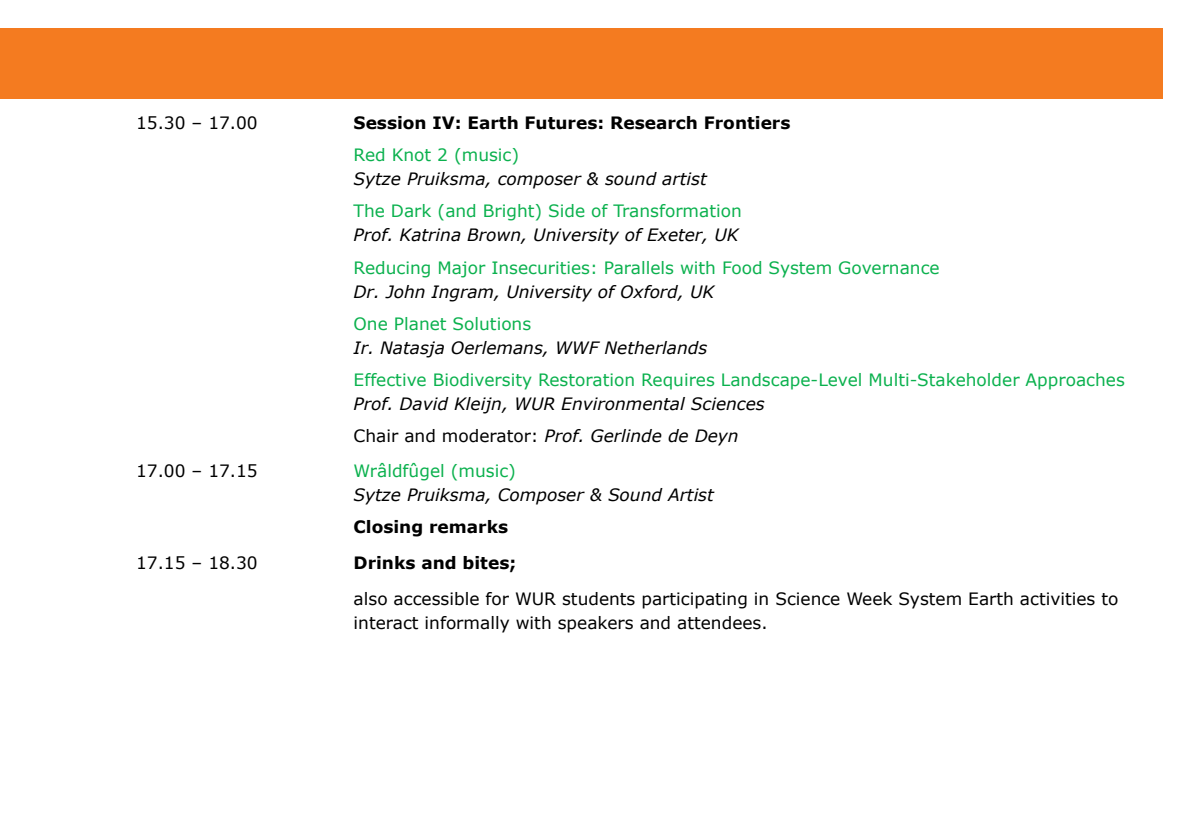
<style>
.page{position:relative;width:1191px;height:840px;background:#fff}
.page>*{position:absolute;margin:0;border:0;box-sizing:border-box;transform-origin:0 0}
.t1{font:italic 17px/32px "Verdana";color:#000}
.t2{font:17px "Verdana";color:#0bb14e}
.t3{font:17px/24px "Verdana";color:#000}
.t4{font:700 17px "Verdana";color:#000}
.s1{font-style:normal}
</style>
<div class="page">
<div style="left:0;top:28px;width:130px;height:71px;background:#f47b20"></div>
<div style="left:113px;top:28px;width:1049px;height:71px;background:#f47b20"></div>
<p class="t3" style="left:136px;top:111px;width:123px">15.30 – 17.00</p>
<p class="t4" style="left:353px;top:111px;width:438px">Session IV: Earth Futures: Research Frontiers</p>
<p class="t2" style="left:353px;top:143px;width:167px">Red Knot 2 (music)</p>
<p class="t1" style="left:353px;top:163px;width:354px">Sytze Pruiksma, composer &amp; sound artist</p>
<p class="t2" style="left:353px;top:199px;width:390px">The Dark (and Bright) Side of Transformation</p>
<p class="t1" style="left:353px;top:219px;width:386px">Prof. Katrina Brown, University of Exeter, UK</p>
<p class="t2" style="left:353px;top:255px;width:587px">Reducing Major Insecurities: Parallels with Food System Governance</p>
<p class="t1" style="left:353px;top:275px;width:362px">Dr. John Ingram, University of Oxford, UK</p>
<p class="t2" style="left:353px;top:311px;width:179px">One Planet Solutions</p>
<p class="t1" style="left:353px;top:331px;width:355px">Ir. Natasja Oerlemans, WWF Netherlands</p>
<p class="t2" style="left:353px;top:367px;width:772px">Effective Biodiversity Restoration Requires Landscape-Level Multi-Stakeholder Approaches</p>
<p class="t1" style="left:353px;top:387px;width:413px">Prof. David Kleijn, WUR Environmental Sciences<br><span class="s1">Chair and moderator:</span> Prof. Gerlinde de Deyn</p>
<p class="t3" style="left:136px;top:459px;width:123px">17.00 – 17.15</p>
<p class="t2" style="left:353px;top:459px;width:164px">Wrâldfûgel (music)</p>
<p class="t1" style="left:353px;top:479px;width:362px">Sytze Pruiksma, Composer &amp; Sound Artist</p>
<p class="t4" style="left:353px;top:515px;width:156px">Closing remarks</p>
<p class="t3" style="left:136px;top:550px;width:123px">17.15 – 18.30</p>
<p class="t4" style="left:353px;top:550px;width:164px">Drinks and bites;</p>
<p class="t3" style="left:353px;top:586px;width:766px">also accessible for WUR students participating in Science Week System Earth activities to interact informally with speakers and attendees.</p>
</div>
